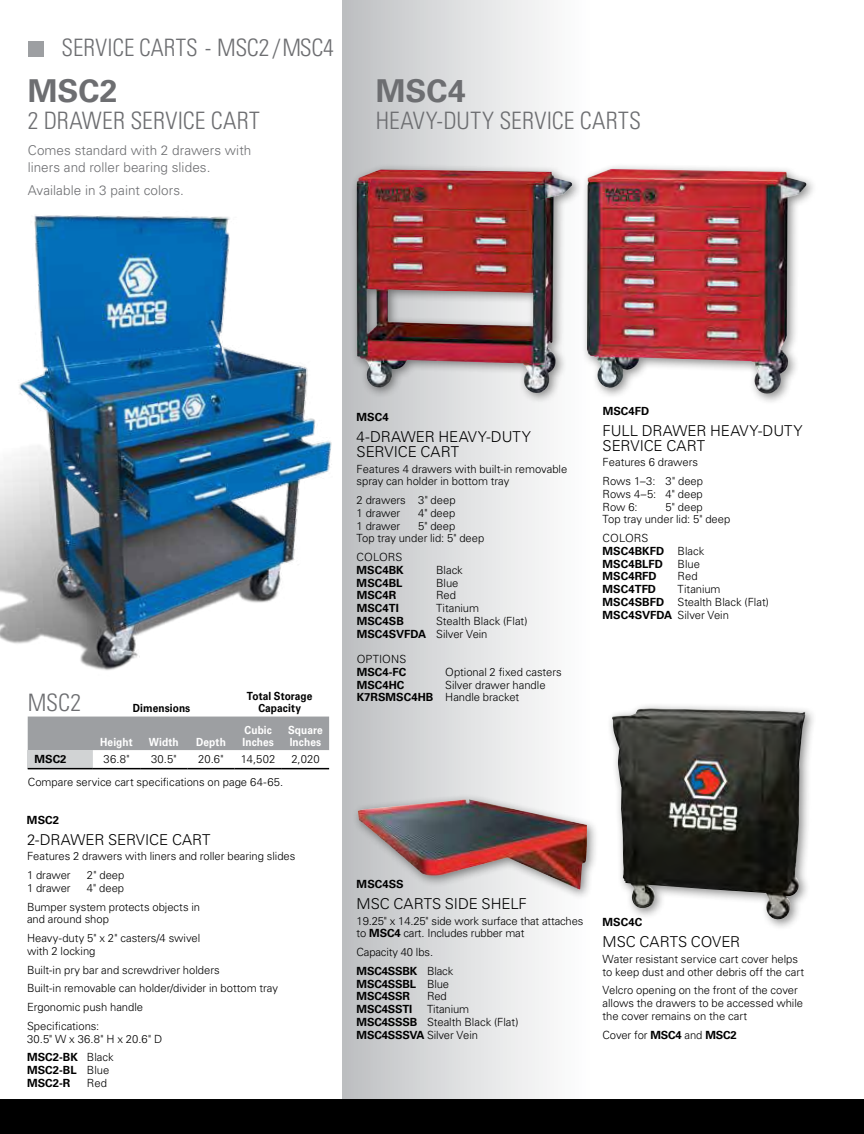
<style>
.page{position:relative;width:864px;height:1134px;background:#fff}
.page>*{position:absolute;margin:0;border:0;box-sizing:border-box;transform-origin:0 0}
.t1{font:700 31.5px "Univers LT Std";color:#6d6e71}
.t2{font:300 condensed 24px "Univers LT Std";letter-spacing:.005em;color:#6d6e71}
.t3{font:300 15px/15px "Univers LT Std";letter-spacing:-.005em;color:#000}
.t4{font:300 13.5px/16.2px "Univers LT Std";letter-spacing:.005em;color:#6d6e71}
.t5{font:300 11.25px/12.8px "Univers LT Std";letter-spacing:-.005em;color:#000}
.t6{font:700 11.25px/12.8px "Univers LT Std";letter-spacing:.005em;color:#000}
.t7{font:700 11.25px/12px "Univers LT Std";letter-spacing:.01em;color:#fff;scale:.9 1}
.t8{font:700 11.25px/12px "Univers LT Std";letter-spacing:.005em;color:#000;text-align:center;scale:.9 1}
.t9{font:700 11.25px/12.8px "Univers LT Std";letter-spacing:-.015em;color:#000}
.s1{font-weight:700}
.s2{font-weight:300}
</style>
<div class="page">
<svg style="left:343px;top:0;width:204px;height:1099px;background:#d9dadb"></svg>
<img style="left:0;top:215px;width:332px;height:555px">
<div style="left:606px;top:702px;width:211px;height:229px;background:#000;opacity:.45"></div>
<img style="left:612px;top:708px;width:194px;height:214px">
<div style="left:352px;top:794px;width:247px;height:107px;background:#000;opacity:.45"></div>
<img style="left:358px;top:799px;width:111px;height:33px">
<div style="left:581px;top:163px;width:237px;height:242px;background:#000;opacity:.45"></div>
<img style="left:587px;top:169px;width:221px;height:227px">
<div style="left:350px;top:163px;width:233px;height:242px;background:#000;opacity:.45"></div>
<img style="left:357px;top:169px;width:215px;height:226px">
<div style="left:28px;top:41px;width:15px;height:16px;background:#9d9fa2"></div>
<svg style="left:28px;top:717px;width:301px;height:51px"></svg>
<hr style="left:28px;top:768px;width:65px;height:1px;background:#000">
<hr style="left:93px;top:768px;width:47px;height:1px;background:#000">
<hr style="left:140px;top:768px;width:47px;height:1px;background:#000">
<hr style="left:187px;top:768px;width:48px;height:1px;background:#000">
<hr style="left:235px;top:768px;width:47px;height:1px;background:#000">
<hr style="left:282px;top:768px;width:47px;height:1px;background:#000">
<div style="left:0;top:1099px;width:864px;height:35px;background:#000"></div>
<h2 class="t2" style="left:62px;top:34px;width:274px">SERVICE CARTS - MSC2 / MSC4</h2>
<h1 class="t1" style="left:28px;top:73px;width:91px">MSC2</h1>
<h2 class="t2" style="left:28px;top:106px;width:234px">2 DRAWER SERVICE CART</h2>
<p class="t4" style="left:28px;top:143px;width:225px">Comes standard with 2 drawers with liners and roller bearing slides.</p>
<p class="t4" style="left:28px;top:182px;width:158px">Available in 3 paint colors.</p>
<h1 class="t1" style="left:376px;top:73px;width:91px">MSC4</h1>
<h2 class="t2" style="left:376px;top:106px;width:267px">HEAVY-DUTY SERVICE CARTS</h2>
<h2 class="t2" style="left:28px;top:689px;width:55px">MSC2</h2>
<p class="t8" style="left:133px;top:702px;width:65px">Dimensions</p>
<p class="t7" style="left:100px;top:736px;width:38px">Height</p>
<p class="t7" style="left:149px;top:736px;width:35px">Width</p>
<p class="t7" style="left:196px;top:736px;width:35px">Depth</p>
<p class="t8" style="left:247px;top:690px;width:74px">Total Storage<br>Capacity</p>
<p class="t7" style="left:242px;top:724px;width:37px">Cubic<br>Inches</p>
<p class="t7" style="left:288px;top:724px;width:40px">Square<br>Inches</p>
<p class="t6" style="left:34px;top:753px;width:34px">MSC2</p>
<p class="t5" style="left:103px;top:753px;width:28px">36.8"</p>
<p class="t5" style="left:151px;top:753px;width:27px">30.5"</p>
<p class="t5" style="left:198px;top:753px;width:27px">20.6"</p>
<p class="t5" style="left:241px;top:753px;width:36px">14,502</p>
<p class="t5" style="left:291px;top:753px;width:30px">2,020</p>
<p class="t5" style="left:28px;top:775px;width:257px">Compare service cart specifications on page 64-65.</p>
<p class="t6" style="left:27px;top:813px;width:34px">MSC2</p>
<h3 class="t3" style="left:27px;top:832px;width:185px">2-DRAWER SERVICE CART</h3>
<p class="t5" style="left:27px;top:847px;width:270px;line-height:18.8px">Features 2 drawers with liners and roller bearing slides<br>1 drawer</p>
<p class="t5" style="left:87px;top:869px;width:39px">2" deep</p>
<p class="t5" style="left:27px;top:879px;width:175px;line-height:18.8px;text-indent:60px">4" deep<br>Bumper system protects objects in</p>
<p class="t5" style="left:27px;top:910px;width:175px;line-height:18.8px">and around shop<br>Heavy-duty 5" x 2" casters/4 swivel</p>
<p class="t5" style="left:27px;top:942px;width:253px;line-height:18.8px">with 2 locking<br>Built-in pry bar and screwdriver holders<br>Built-in removable can holder/divider in bottom tray<br>Ergonomic push handle<br>Specifications:</p>
<p class="t5" style="left:27px;top:1029px;width:137px;line-height:18.8px">30.5" W x 36.8" H x 20.6" D<br><span class="s1">MSC2-BK</span> Black</p>
<p class="t6" style="left:27px;top:1064px;width:84px">MSC2-BL <span class="s2">Blue<br></span>MSC2-R</p>
<p class="t5" style="left:27px;top:882px;width:45px">1 drawer</p>
<p class="t5" style="left:87px;top:1077px;width:22px">Red</p>
<p class="t6" style="left:357px;top:411px;width:34px">MSC4</p>
<h3 class="t3" style="left:357px;top:429px;width:176px">4-DRAWER HEAVY-DUTY<br>SERVICE CART</h3>
<p class="t5" style="left:357px;top:462px;width:212px">Features 4 drawers with built-in removable spray can holder in bottom tray</p>
<p class="t5" style="left:357px;top:494px;width:101px">2 drawers 3" deep<br>1 drawer</p>
<p class="t5" style="left:418px;top:507px;width:39px">4" deep</p>
<p class="t5" style="left:357px;top:519px;width:129px;text-indent:62px">5" deep<br>Top tray under lid: 5" deep</p>
<p class="t5" style="left:357px;top:551px;width:47px">COLORS</p>
<p class="t6" style="left:357px;top:564px;width:49px">MSC4BK</p>
<p class="t5" style="left:436px;top:564px;width:28px">Black</p>
<p class="t6" style="left:357px;top:576px;width:47px">MSC4BL</p>
<p class="t5" style="left:436px;top:576px;width:24px">Blue</p>
<p class="t6" style="left:357px;top:589px;width:41px">MSC4R</p>
<p class="t5" style="left:436px;top:589px;width:22px">Red</p>
<p class="t6" style="left:357px;top:602px;width:44px">MSC4TI</p>
<p class="t5" style="left:436px;top:602px;width:45px">Titanium</p>
<p class="t6" style="left:357px;top:615px;width:49px">MSC4SB</p>
<p class="t5" style="left:357px;top:519px;width:45px">1 drawer</p>
<p class="t5" style="left:357px;top:615px;width:172px;text-indent:80px">Stealth Black (Flat)<br><span class="s1">MSC4SVFDA</span> Silver Vein</p>
<p class="t5" style="left:357px;top:653px;width:51px">OPTIONS</p>
<p class="t6" style="left:357px;top:666px;width:51px">MSC4-FC</p>
<p class="t5" style="left:445px;top:666px;width:118px">Optional 2 fixed casters</p>
<p class="t6" style="left:357px;top:678px;width:49px">MSC4HC</p>
<p class="t5" style="left:357px;top:678px;width:190px;text-indent:88px">Silver drawer handle<br><span class="s1">K7RSMSC4HB</span> Handle bracket</p>
<p class="t6" style="left:603px;top:404px;width:48px">MSC4FD</p>
<h3 class="t3" style="left:603px;top:423px;width:201px">FULL DRAWER HEAVY-DUTY<br>SERVICE CART</h3>
<p class="t5" style="left:603px;top:453px;width:102px;line-height:18.8px">Features 6 drawers<br>Rows 1–3: 3" deep</p>
<p class="t5" style="left:603px;top:487px;width:102px">Rows 4–5: 4" deep<br>Row 6:</p>
<p class="t5" style="left:603px;top:500px;width:129px;text-indent:63px">5" deep<br>Top tray under lid: 5" deep</p>
<p class="t6" style="left:603px;top:532px;width:103px"><span class="s2">COLORS<br></span>MSC4BKFD <span class="s2">Black<br></span>MSC4BLFD</p>
<p class="t5" style="left:678px;top:557px;width:24px">Blue</p>
<p class="t6" style="left:603px;top:570px;width:56px">MSC4RFD</p>
<p class="t5" style="left:678px;top:570px;width:22px">Red</p>
<p class="t6" style="left:603px;top:583px;width:55px">MSC4TFD</p>
<p class="t5" style="left:603px;top:583px;width:168px;text-indent:75px">Titanium<br><span class="s1">MSC4SBFD</span> Stealth Black (Flat)<br><span class="s1">MSC4SVFDA</span> Silver Vein</p>
<p class="t6" style="left:357px;top:878px;width:49px">MSC4SS</p>
<h3 class="t3" style="left:357px;top:896px;width:172px">MSC CARTS SIDE SHELF</h3>
<p class="t5" style="left:357px;top:914px;width:228px">19.25" x 14.25" side work surface that attaches to <span class="s1">MSC4</span> cart. Includes rubber mat</p>
<p class="t5" style="left:357px;top:943px;width:98px;line-height:18.8px">Capacity 40 lbs.<br><span class="s1">MSC4SSBK</span> Black</p>
<p class="t9" style="left:357px;top:977px;width:94px">MSC4SSBL <span class="s2">Blue<br></span>MSC4SSR</p>
<p class="t5" style="left:427px;top:990px;width:21px">Red</p>
<p class="t9" style="left:357px;top:1003px;width:57px">MSC4SSTI</p>
<p class="t5" style="left:357px;top:1003px;width:163px;text-indent:71px">Titanium<br><span class="s1">MSC4SSSB</span> Stealth Black (Flat)<br><span class="s1">MSC4SSSVA</span> Silver Vein</p>
<p class="t6" style="left:603px;top:916px;width:41px">MSC4C</p>
<h3 class="t3" style="left:603px;top:934px;width:139px">MSC CARTS COVER</h3>
<p class="t5" style="left:603px;top:953px;width:203px">Water resistant service cart cover helps to keep dust and other debris off the cart</p>
<p class="t5" style="left:603px;top:984px;width:202px">Velcro opening on the front of the cover allows the drawers to be accessed while the cover remains on the cart</p>
<p class="t5" style="left:603px;top:1028px;width:136px">Cover for <span class="s1">MSC4</span> and <span class="s1">MSC2</span></p>
</div>
